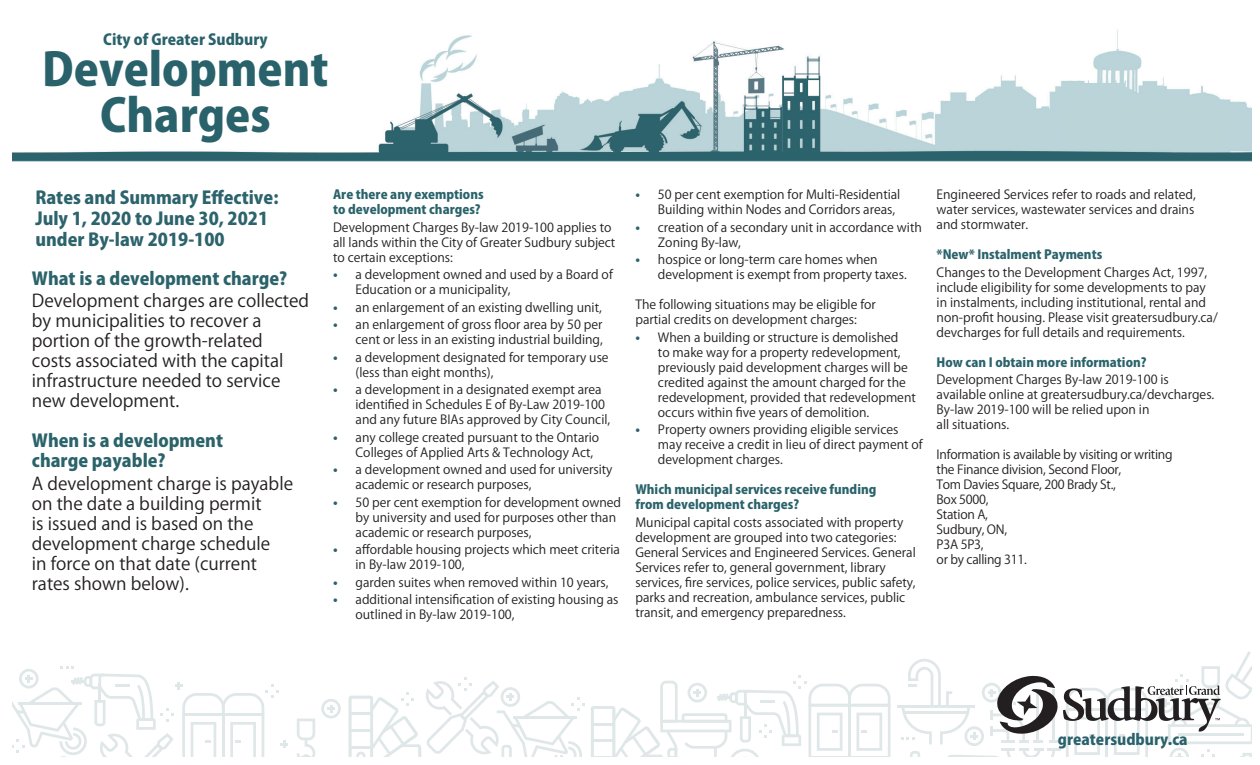
<style>
.page{position:relative;width:1260px;height:765px;background:#fff}
.page>*{position:absolute;margin:0;border:0;box-sizing:border-box;transform-origin:0 0}
.t1{font:800 45px "Koz Go Pr 6 N";color:#2a626c}
.t2{font:17.5px/20px "Koz Go Pr 6 N";color:#231f20}
.t3{font:800 17.5px "Koz Go Pr 6 N";color:#2c636c}
.t4{font:800 17.5px "Koz Go Pr 6 N";color:#2b636b}
.t5{font:800 15px "Koz Go Pr 6 N";color:#2a626c}
.t6{font:12.5px/15px "Koz Go Pr 6 N";color:#231f20}
.t7{font:800 12.5px "Koz Go Pr 6 N";color:#2b636b}
.t8{font:12.5px "Koz Go Pr 6 N";letter-spacing:-.02em;color:#231f20}
.s1{font-weight:800;color:#2b636b}
</style>
<div class="page">
<img style="left:13px;top:30px;width:1239px;height:131px">
<svg style="left:13px;top:666px;width:328px;height:91px"></svg>
<hr style="left:897px;top:705px;width:78px;height:3px;background:#34636c">
<svg style="left:591px;top:676px;width:300px;height:81px"></svg>
<svg style="left:349px;top:677px;width:236px;height:80px"></svg>
<svg style="left:901px;top:651px;width:350px;height:106px"></svg>
<p class="t5" style="left:103px;top:31px;width:166px">City of Greater Sudbury</p>
<p class="t1" style="left:42px;top:44px;width:288px">Development</p>
<p class="t1" style="left:100px;top:90px;width:172px">Charges</p>
<p class="t3" style="left:35px;top:188px;width:245px">Rates and Summary Effective:</p>
<p class="t3" style="left:35px;top:209px;width:234px">July 1, 2020 to June 30, 2021</p>
<p class="t3" style="left:35px;top:230px;width:191px">under By-law 2019-100</p>
<p class="t4" style="left:32px;top:268px;width:257px">What is a development charge?</p>
<p class="t2" style="left:32px;top:291px;width:279px">Development charges are collected by municipalities to recover a portion of the growth-related<br>costs associated with the capital infrastructure needed to service</p>
<p class="t2" style="left:32px;top:391px;width:149px">new development.</p>
<p class="t4" style="left:32px;top:431px;width:193px">When is a development</p>
<p class="t4" style="left:32px;top:451px;width:135px">charge payable?</p>
<p class="t2" style="left:32px;top:474px;width:263px">A development charge is payable</p>
<p class="t2" style="left:32px;top:494px;width:240px">on the date a building permit is issued and is based on the development charge schedule</p>
<p class="t2" style="left:32px;top:554px;width:227px">in force on that date (current</p>
<p class="t2" style="left:32px;top:574px;width:158px">rates shown below).</p>
<p class="t7" style="left:333px;top:188px;width:152px">Are there any exemptions</p>
<p class="t7" style="left:333px;top:203px;width:149px">to development charges?</p>
<p class="t6" style="left:333px;top:220px;width:284px">Development Charges By-law 2019-100 applies to all lands within the City of Greater Sudbury subject to certain exceptions:</p>
<p class="t6" style="left:356px;top:268px;width:259px;text-indent:-22px"><span class="s1">•</span> a development owned and used by a Board of<br>Education or a municipality,</p>
<p class="t6" style="left:333px;top:300px;width:270px"><span class="s1">•</span> an enlargement of an existing dwelling unit,</p>
<p class="t6" style="left:333px;top:318px;width:271px;text-align:right"><span class="s1">•</span> an enlargement of gross floor area by 50 per cent or less in an existing industrial building,</p>
<p class="t6" style="left:356px;top:350px;width:255px;text-indent:-22px"><span class="s1">•</span> a development designated for temporary use (less than eight months),</p>
<p class="t6" style="left:356px;top:383px;width:256px;text-indent:-22px"><span class="s1">•</span> a development in a designated exempt area identified in Schedules E of By-Law 2019-100 and any future BIAs approved by City Council,</p>
<p class="t6" style="left:356px;top:430px;width:245px;text-indent:-22px"><span class="s1">•</span> any college created pursuant to the Ontario<br>Colleges of Applied Arts &amp; Technology Act,</p>
<p class="t6" style="left:356px;top:463px;width:259px;text-indent:-22px"><span class="s1">•</span> a development owned and used for university academic or research purposes,</p>
<p class="t6" style="left:356px;top:495px;width:267px;text-indent:-22px"><span class="s1">•</span> 50 per cent exemption for development owned by university and used for purposes other than academic or research purposes,</p>
<p class="t6" style="left:356px;top:543px;width:266px;text-indent:-22px"><span class="s1">•</span> affordable housing projects which meet criteria in By-law 2019-100,</p>
<p class="t6" style="left:333px;top:575px;width:277px"><span class="s1">•</span> garden suites when removed within 10 years,</p>
<p class="t6" style="left:356px;top:593px;width:264px;text-indent:-22px"><span class="s1">•</span> additional intensification of existing housing as outlined in By-law 2019-100,</p>
<p class="t6" style="left:658px;top:188px;width:244px;text-indent:-23px"><span class="s1">•</span> 50 per cent exemption for Multi-Residential<br>Building within Nodes and Corridors areas,</p>
<p class="t6" style="left:658px;top:220px;width:265px;text-indent:-22px"><span class="s1">•</span> creation of a secondary unit in accordance with<br>Zoning By-law,</p>
<p class="t6" style="left:658px;top:253px;width:250px;text-indent:-22px"><span class="s1">•</span> hospice or long-term care homes when development is exempt from property taxes.</p>
<p class="t6" style="left:635px;top:298px;width:242px">The following situations may be eligible for</p>
<p class="t6" style="left:635px;top:313px;width:223px">partial credits on development charges:</p>
<p class="t6" style="left:658px;top:330px;width:259px;text-indent:-22px"><span class="s1">•</span> When a building or structure is demolished<br>to make way for a property redevelopment, previously paid development charges will be credited against the amount charged for the redevelopment, provided that redevelopment occurs within five years of demolition.</p>
<p class="t6" style="left:658px;top:423px;width:266px;text-indent:-22px"><span class="s1">•</span> Property owners providing eligible services may receive a credit in lieu of direct payment of development charges.</p>
<p class="t7" style="left:635px;top:483px;width:242px">Which municipal services receive funding</p>
<p class="t7" style="left:635px;top:498px;width:165px">from development charges?</p>
<p class="t6" style="left:635px;top:515px;width:282px">Municipal capital costs associated with property development are grouped into two categories:<br>General Services and Engineered Services. General Services refer to, general government, library services, fire services, police services, public safety, parks and recreation, ambulance services, public transit, and emergency preparedness.</p>
<p class="t6" style="left:937px;top:188px;width:261px">Engineered Services refer to roads and related, water services, wastewater services and drains</p>
<p class="t6" style="left:937px;top:218px;width:93px">and stormwater.</p>
<p class="t7" style="left:937px;top:248px;width:167px">*New* Instalment Payments</p>
<p class="t6" style="left:937px;top:265px;width:283px">Changes to the Development Charges Act, 1997, include eligibility for some developments to pay in instalments, including institutional, rental and non-profit housing. Please visit greatersudbury.ca/ devcharges for full details and requirements.</p>
<p class="t7" style="left:937px;top:355px;width:211px">How can I obtain more information?</p>
<p class="t6" style="left:937px;top:373px;width:234px">Development Charges By-law 2019-100 is</p>
<p class="t6" style="left:937px;top:388px;width:279px">available online at greatersudbury.ca/devcharges.</p>
<p class="t6" style="left:937px;top:403px;width:214px">By-law 2019-100 will be relied upon in</p>
<p class="t6" style="left:937px;top:418px;width:74px">all situations.</p>
<p class="t8" style="left:937px;top:448px;width:238px">Information is available by visiting or writing</p>
<p class="t8" style="left:937px;top:463px;width:186px">the Finance division, Second Floor,</p>
<p class="t8" style="left:937px;top:478px;width:181px">Tom Davies Square, 200 Brady St.,</p>
<p class="t6" style="left:937px;top:493px;width:53px">Box 5000,</p>
<p class="t8" style="left:937px;top:508px;width:53px">Station A,</p>
<p class="t8" style="left:937px;top:523px;width:72px">Sudbury, ON,</p>
<p class="t6" style="left:937px;top:538px;width:49px">P3A 5P3,</p>
<p class="t8" style="left:937px;top:553px;width:92px">or by calling 311.</p>
<p class="t5" style="left:1058px;top:731px;width:131px">greatersudbury.ca</p>
</div>
